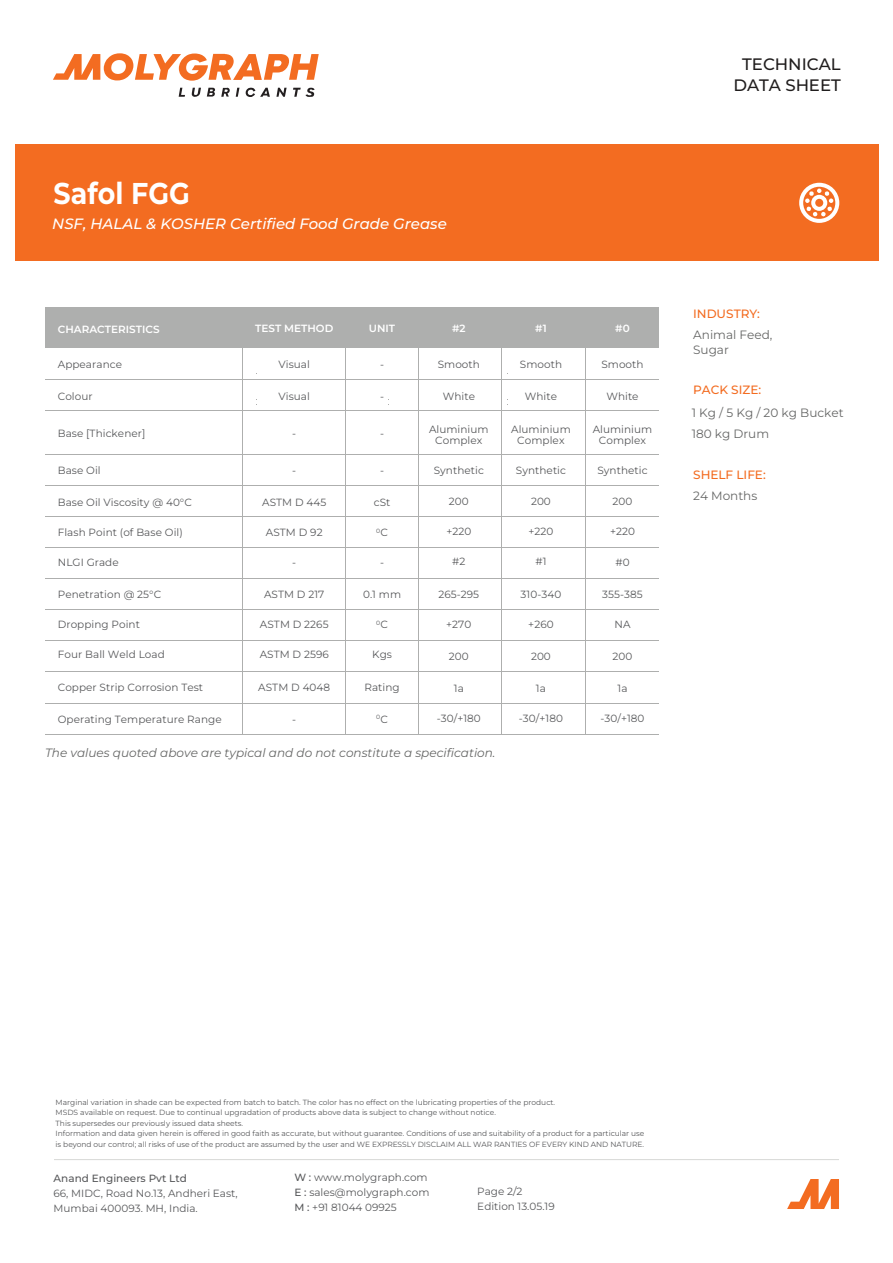
<style>
.page{position:relative;width:893px;height:1263px;background:#fff}
.page>*{position:absolute;margin:0;border:0;box-sizing:border-box;transform-origin:0 0}
.t1{font:700 30px "Montserrat";color:#fff;scale:.9 1}
.t2{font:500 16.5px/20.9px "Montserrat";color:#211e1e;text-align:center}
.t3{font:italic 500 15px "Montserrat";color:#fff}
.t4{font:italic 12px "Montserrat";color:#666766}
.t5{font:12px/14.4px "Montserrat";color:#666766}
.t6{font:500 12px "Montserrat";color:#f36c21}
.t7{font:10.5px/14.7px "Montserrat";letter-spacing:.005em;color:#58595b}
.t8{font:600 10.5px "Montserrat";color:#fff}
.t9{font:500 10.5px "Montserrat";color:#58595b}
.t10{font:7.5px/10.5px "Montserrat";color:#58595b}
.t11{font:6.15px "Montserrat";color:#58595b}
.s1{font-size:10.5px}
.s2{font-weight:500}
</style>
<div class="page">
<div style="left:15px;top:144px;width:863px;height:117px;background:#f36c21"></div>
<svg style="left:53px;top:53px;width:266px;height:28px"></svg>
<svg style="left:179px;top:88px;width:6px;height:9px"></svg>
<svg style="left:192px;top:88px;width:9px;height:9px"></svg>
<svg style="left:207px;top:88px;width:8px;height:9px"></svg>
<svg style="left:221px;top:88px;width:9px;height:9px"></svg>
<svg style="left:236px;top:88px;width:3px;height:9px"></svg>
<svg style="left:276px;top:88px;width:11px;height:9px"></svg>
<svg style="left:293px;top:88px;width:22px;height:9px"></svg>
<svg style="left:246px;top:88px;width:24px;height:9px"></svg>
<svg style="left:787px;top:1179px;width:52px;height:30px"></svg>
<hr style="left:54px;top:1159px;width:785px;height:1px;background:#d7d8d6">
<div style="left:45px;top:308px;width:614px;height:40px;background:#aeafae"></div>
<hr style="left:243px;top:348px;width:1px;height:386px;background:#aeafae">
<hr style="left:418px;top:348px;width:1px;height:386px;background:#aeafae">
<hr style="left:501px;top:348px;width:1px;height:386px;background:#aeafae">
<hr style="left:45px;top:380px;width:614px;height:1px;background:#aeafae">
<hr style="left:45px;top:411px;width:614px;height:1px;background:#aeafae">
<hr style="left:45px;top:454px;width:614px;height:1px;background:#aeafae">
<hr style="left:45px;top:485px;width:614px;height:1px;background:#aeafae">
<hr style="left:45px;top:516px;width:614px;height:1px;background:#aeafae">
<hr style="left:45px;top:547px;width:614px;height:1px;background:#aeafae">
<hr style="left:45px;top:579px;width:614px;height:1px;background:#aeafae">
<hr style="left:45px;top:609px;width:614px;height:1px;background:#aeafae">
<hr style="left:45px;top:640px;width:614px;height:1px;background:#aeafae">
<hr style="left:45px;top:672px;width:614px;height:1px;background:#aeafae">
<hr style="left:45px;top:703px;width:614px;height:1px;background:#aeafae">
<hr style="left:45px;top:734px;width:614px;height:1px;background:#aeafae">
<hr style="left:346px;top:348px;width:1px;height:386px;background:#aeafae">
<hr style="left:585px;top:348px;width:1px;height:386px;background:#aeafae">
<svg style="left:799px;top:183px;width:40px;height:40px"></svg>
<h1 class="t1" style="left:54px;top:173px;width:153px">Safol FGG</h1>
<h3 class="t3" style="left:52px;top:213px;width:396px">NSF, HALAL &amp; KOSHER Certified Food Grade Grease</h3>
<p class="t8" style="left:58px;top:322px;width:103px">CHARACTERISTICS</p>
<p class="t8" style="left:255px;top:321px;width:80px">TEST METHOD</p>
<p class="t8" style="left:369px;top:321px;width:28px">UNIT</p>
<p class="t8" style="left:452px;top:321px;width:15px">#2</p>
<p class="t8" style="left:535px;top:321px;width:13px">#1</p>
<p class="t8" style="left:615px;top:321px;width:16px">#0</p>
<p class="t7" style="left:58px;top:357px;width:66px">Appearance</p>
<p class="t7" style="left:58px;top:389px;width:36px">Colour</p>
<p class="t7" style="left:58px;top:426px;width:89px">Base [Thickener]</p>
<p class="t7" style="left:58px;top:463px;width:44px">Base Oil</p>
<p class="t7" style="left:58px;top:495px;width:136px">Base Oil Viscosity @ 40°C</p>
<p class="t7" style="left:58px;top:525px;width:127px">Flash Point (of Base Oil)</p>
<p class="t7" style="left:58px;top:555px;width:62px">NLGI Grade</p>
<p class="t7" style="left:58px;top:587px;width:105px">Penetration @ 25°C</p>
<p class="t7" style="left:58px;top:617px;width:84px">Dropping Point</p>
<p class="t7" style="left:58px;top:647px;width:109px">Four Ball Weld Load</p>
<p class="t7" style="left:58px;top:679px;width:147px">Copper Strip Corrosion Test</p>
<p class="t7" style="left:58px;top:712px;width:165px">Operating Temperature Range</p>
<p class="t7" style="left:278px;top:357px;width:33px">Visual</p>
<p class="t7" style="left:278px;top:389px;width:33px">Visual</p>
<p class="t7" style="left:292px;top:426px;width:5px">-</p>
<p class="t7" style="left:292px;top:463px;width:5px">-</p>
<p class="t7" style="left:262px;top:495px;width:66px">ASTM D 445</p>
<p class="t7" style="left:266px;top:525px;width:58px">ASTM D 92</p>
<p class="t7" style="left:292px;top:555px;width:5px">-</p>
<p class="t7" style="left:264px;top:587px;width:62px">ASTM D 217</p>
<p class="t7" style="left:260px;top:617px;width:70px">ASTM D 2265</p>
<p class="t7" style="left:260px;top:647px;width:71px">ASTM D 2596</p>
<p class="t7" style="left:258px;top:679px;width:73px">ASTM D 4048</p>
<p class="t7" style="left:292px;top:712px;width:5px">-</p>
<p class="t7" style="left:380px;top:357px;width:5px">-</p>
<p class="t7" style="left:380px;top:389px;width:5px">-</p>
<p class="t7" style="left:380px;top:426px;width:5px">-</p>
<p class="t7" style="left:380px;top:463px;width:5px">-</p>
<p class="t7" style="left:374px;top:495px;width:18px">cSt</p>
<p class="t11" style="left:376px;top:526px;width:13px">0<span class="s1">C</span></p>
<p class="t7" style="left:380px;top:555px;width:5px">-</p>
<p class="t7" style="left:363px;top:587px;width:40px">0.1 mm</p>
<p class="t11" style="left:376px;top:619px;width:13px">0<span class="s1">C</span></p>
<p class="t7" style="left:372px;top:647px;width:21px">Kgs</p>
<p class="t7" style="left:364px;top:679px;width:37px">Rating</p>
<p class="t11" style="left:376px;top:713px;width:13px">0<span class="s1">C</span></p>
<p class="t7" style="left:438px;top:357px;width:44px">Smooth</p>
<p class="t7" style="left:443px;top:389px;width:34px">White</p>
<p class="t7" style="left:429px;top:423px;width:61px;line-height:11.2px;text-align:center">Aluminium<br>Complex</p>
<p class="t7" style="left:434px;top:463px;width:52px">Synthetic</p>
<p class="t7" style="left:449px;top:494px;width:21px">200</p>
<p class="t7" style="left:446px;top:524px;width:26px">+220</p>
<p class="t7" style="left:452px;top:554px;width:15px">#2</p>
<p class="t7" style="left:438px;top:586px;width:42px">265-295</p>
<p class="t7" style="left:446px;top:616px;width:27px">+270</p>
<p class="t7" style="left:449px;top:649px;width:21px">200</p>
<p class="t7" style="left:454px;top:681px;width:11px">1a</p>
<p class="t7" style="left:437px;top:711px;width:46px">-30/+180</p>
<p class="t4" style="left:45px;top:745px;width:452px">The values quoted above are typical and do not constitute a specification.</p>
<p class="t7" style="left:520px;top:357px;width:44px">Smooth</p>
<p class="t7" style="left:525px;top:389px;width:34px">White</p>
<p class="t7" style="left:511px;top:423px;width:61px;line-height:11.2px;text-align:center">Aluminium<br>Complex</p>
<p class="t7" style="left:516px;top:463px;width:52px">Synthetic</p>
<p class="t7" style="left:531px;top:494px;width:21px">200</p>
<p class="t7" style="left:528px;top:524px;width:26px">+220</p>
<p class="t7" style="left:535px;top:554px;width:13px">#1</p>
<p class="t7" style="left:521px;top:586px;width:42px">310-340</p>
<p class="t7" style="left:528px;top:616px;width:27px">+260</p>
<p class="t7" style="left:531px;top:649px;width:21px">200</p>
<p class="t7" style="left:536px;top:681px;width:11px">1a</p>
<p class="t7" style="left:519px;top:711px;width:46px">-30/+180</p>
<p class="t7" style="left:601px;top:357px;width:44px">Smooth</p>
<p class="t7" style="left:606px;top:389px;width:34px">White</p>
<p class="t7" style="left:593px;top:423px;width:61px;line-height:11.2px;text-align:center">Aluminium<br>Complex</p>
<p class="t7" style="left:597px;top:463px;width:52px">Synthetic</p>
<p class="t7" style="left:613px;top:494px;width:21px">200</p>
<p class="t7" style="left:610px;top:524px;width:26px">+220</p>
<p class="t7" style="left:615px;top:554px;width:16px">#0</p>
<p class="t7" style="left:602px;top:586px;width:42px">355-385</p>
<p class="t7" style="left:614px;top:616px;width:18px">NA</p>
<p class="t7" style="left:613px;top:649px;width:21px">200</p>
<p class="t7" style="left:617px;top:681px;width:11px">1a</p>
<p class="t7" style="left:600px;top:711px;width:46px">-30/+180</p>
<h2 class="t2" style="left:733px;top:53px;width:109px">TECHNICAL<br>DATA SHEET</h2>
<p class="t6" style="left:693px;top:306px;width:68px">INDUSTRY:</p>
<p class="t5" style="left:693px;top:327px;width:81px">Animal Feed,<br>Sugar</p>
<p class="t6" style="left:693px;top:382px;width:70px">PACK SIZE:</p>
<p class="t5" style="left:692px;top:401px;width:153px;line-height:21.8px">1 Kg / 5 Kg / 20 kg Bucket<br>180 kg Drum</p>
<p class="t6" style="left:693px;top:466px;width:74px">SHELF LIFE:</p>
<p class="t5" style="left:693px;top:488px;width:66px">24 Months</p>
<p class="t10" style="left:56px;top:1097px;width:590px">Marginal variation in shade can be expected from batch to batch. The color has no effect on the lubricating properties of the product.<br>MSDS available on request. Due to continual upgradation of products above data is subject to change without notice.<br>This supersedes our previously issued data sheets.<br>Information and data given herein is offered in good faith as accurate, but without guarantee. Conditions of use and suitability of a product for a particular use is beyond our control; all risks of use of the product are assumed by the user and WE EXPRESSLY DISCLAIM ALL WAR RANTIES OF EVERY KIND AND NATURE.</p>
<p class="t9" style="left:54px;top:1171px;width:135px">Anand Engineers Pvt Ltd</p>
<p class="t7" style="left:54px;top:1185px;width:186px">66, MIDC, Road No.13, Andheri East,<br>Mumbai 400093. MH, India.</p>
<p class="t7" style="left:294px;top:1170px;width:137px"><span class="s2">W :</span> www.molygraph.com<br><span class="s2">E :</span> sales@molygraph.com<br><span class="s2">M :</span> +91 81044 09925</p>
<p class="t7" style="left:477px;top:1184px;width:79px">Page 2/2<br>Edition 13.05.19</p>
</div>
